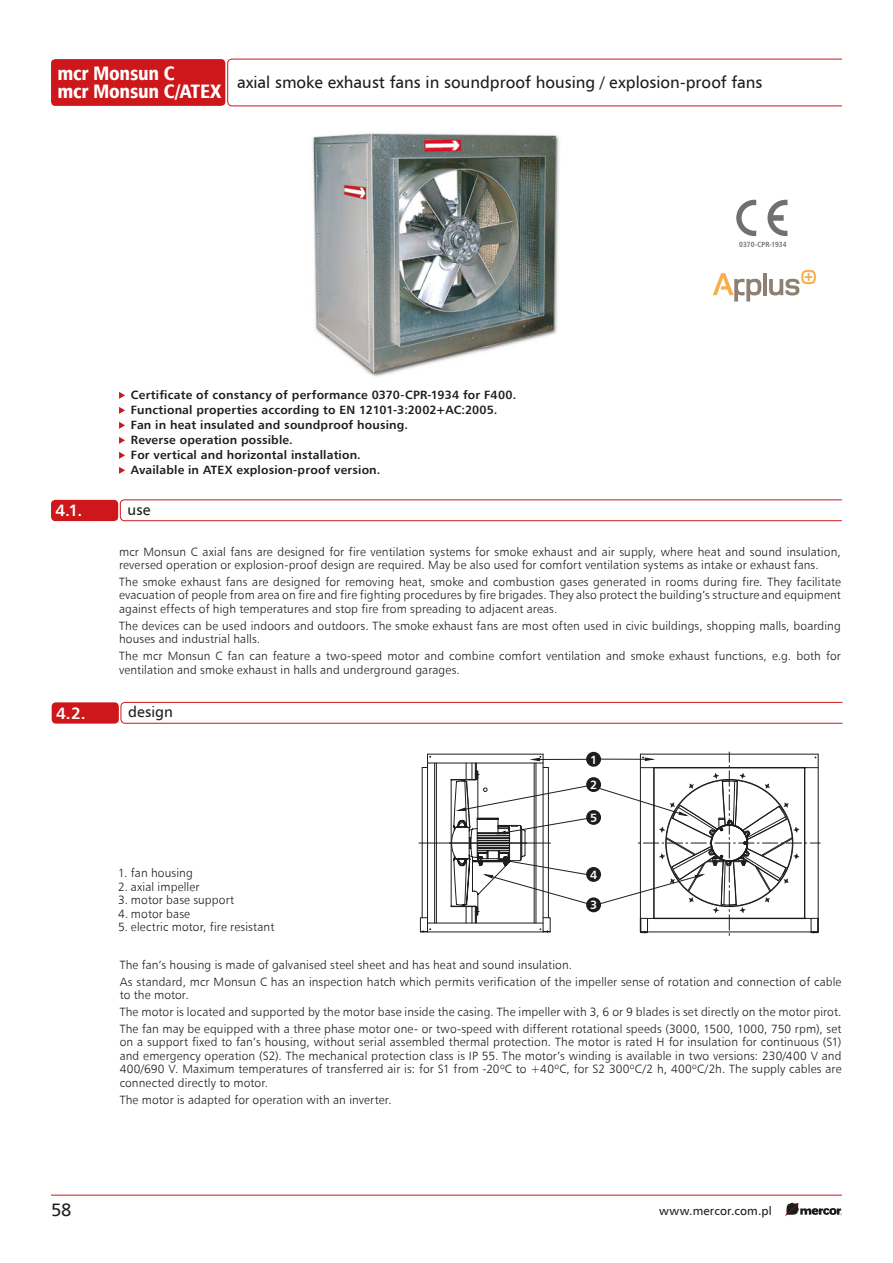
<style>
.page{position:relative;width:893px;height:1263px;background:#fff}
.page>*{position:absolute;margin:0;border:0;box-sizing:border-box;transform-origin:0 0}
.t1{font:19.5px/18px "Humnst 777 Blk Cn EU";letter-spacing:-.015em;color:#fff}
.t2{font:18px "Humnst 777 EU";color:#1d1d1b}
.t3{font:16.5px "Humnst 777 EU";color:#1d1d1b}
.t4{font:700 16.5px "Humnst 777 EU";color:#fff}
.t5{font:15px "Humnst 777 EU";color:#1d1d1b}
.Humanist_777_Lt_8_pt{font:12px/13.5px "Humnst 777 Lt EU";letter-spacing:.01em;color:#1d1d1b}
.t6{font:700 12px "Humnst 777 EU";letter-spacing:.015em;color:#1d1d1b}
.t7{font:12px "Humnst 777 EU";letter-spacing:.015em;color:#1d1d1b}
.Humnst777_8_pt{font:700 12px "Humnst 777 EU";color:#fff}
.Humanist_777_Lt_8_pt-2{font:700 7.5px "Humnst 777 Cn EU";color:#70706f}
</style>
<div class="page">
<hr style="left:51px;top:1195px;width:791px;height:1px;background:#cd171a">
<svg style="left:785px;top:1203px;width:57px;height:13px"></svg>
<div style="left:51px;top:59px;width:174px;height:47px;background:#cd171a;border-radius:4px"></div>
<div style="left:227px;top:59px;width:630px;height:47px;border:1px solid #cd171a;border-radius:4px"></div>
<div style="left:842px;top:55px;width:22px;height:55px;background:#fff"></div>
<div style="left:51px;top:500px;width:67px;height:21px;background:#cd171a;border-radius:4px"></div>
<svg style="left:120px;top:499px;width:722px;height:22px"></svg>
<svg style="left:736px;top:200px;width:20px;height:36px"></svg>
<svg style="left:767px;top:200px;width:20px;height:36px"></svg>
<img style="left:312px;top:133px;width:247px;height:244px">
<svg style="left:713px;top:273px;width:48px;height:29px"></svg>
<hr style="left:763px;top:273px;width:4px;height:22px;background:#8e7f73">
<svg style="left:769px;top:270px;width:47px;height:26px"></svg>
<div style="left:52px;top:702px;width:67px;height:22px;background:#cd171a;border-radius:4px"></div>
<svg style="left:121px;top:702px;width:722px;height:22px"></svg>
<div style="left:586px;top:777px;width:15px;height:15px;background:#1d1d1b;border-radius:50%"></div>
<div style="left:586px;top:810px;width:15px;height:15px;background:#1d1d1b;border-radius:50%"></div>
<div style="left:586px;top:752px;width:15px;height:15px;background:#1d1d1b;border-radius:50%"></div>
<div style="left:586px;top:867px;width:15px;height:15px;background:#1d1d1b;border-radius:50%"></div>
<div style="left:586px;top:897px;width:15px;height:15px;background:#1d1d1b;border-radius:50%"></div>
<hr style="left:427px;top:923px;width:116px;height:1px;background:#1d1d1b">
<hr style="left:427px;top:763px;width:116px;height:1px;background:#1d1d1b">
<hr style="left:427px;top:932px;width:116px;height:1px;background:#1d1d1b">
<hr style="left:427px;top:754px;width:116px;height:1px;background:#1d1d1b">
<hr style="left:543px;top:754px;width:1px;height:178px;background:#1d1d1b">
<hr style="left:427px;top:754px;width:1px;height:178px;background:#1d1d1b">
<hr style="left:436px;top:763px;width:1px;height:160px;background:#1d1d1b">
<hr style="left:422px;top:767px;width:1px;height:151px;background:#1d1d1b">
<hr style="left:419px;top:843px;width:131px;height:1px;background:#1d1d1b">
<svg style="left:420px;top:917px;width:11px;height:16px"></svg>
<hr style="left:434px;top:763px;width:1px;height:160px;background:#1d1d1b">
<svg style="left:599px;top:752px;width:221px;height:183px"></svg>
<svg style="left:449px;top:756px;width:141px;height:177px"></svg>
<svg style="left:119px;top:392px;width:6px;height:7px"></svg>
<svg style="left:119px;top:407px;width:6px;height:7px"></svg>
<svg style="left:119px;top:422px;width:6px;height:7px"></svg>
<svg style="left:119px;top:437px;width:6px;height:7px"></svg>
<svg style="left:119px;top:452px;width:6px;height:7px"></svg>
<svg style="left:119px;top:467px;width:6px;height:7px"></svg>
<h1 class="t1" style="left:57px;top:64px;width:166px">mcr Monsun C<br>mcr Monsun C/ATEX</h1>
<h3 class="t3" style="left:237px;top:72px;width:527px">axial smoke exhaust fans in soundproof housing / explosion-proof fans</h3>
<p class="t6" style="left:131px;top:387px;width:387px">Certificate of constancy of performance 0370-CPR-1934 for F400.</p>
<p class="t6" style="left:131px;top:402px;width:368px">Functional properties according to EN 12101-3:2002+AC:2005.</p>
<p class="t6" style="left:131px;top:417px;width:279px">Fan in heat insulated and soundproof housing.</p>
<p class="t6" style="left:131px;top:432px;width:163px">Reverse operation possible.</p>
<p class="t6" style="left:131px;top:447px;width:231px">For vertical and horizontal installation.</p>
<p class="t6" style="left:131px;top:462px;width:251px">Available in ATEX explosion-proof version.</p>
<p class="Humanist_777_Lt_8_pt-2" style="left:739px;top:239px;width:49px">0370-CPR-1934</p>
<p class="t4" style="left:55px;top:500px;width:29px">4.1.</p>
<p class="t5" style="left:128px;top:500px;width:24px">use</p>
<p class="Humanist_777_Lt_8_pt" style="left:119px;top:544px;width:723px">mcr Monsun C axial fans are designed for fire ventilation systems for smoke exhaust and air supply, where heat and sound insulation, reversed operation or explosion-proof design are required. May be also used for comfort ventilation systems as intake or exhaust fans.</p>
<p class="Humanist_777_Lt_8_pt" style="left:119px;top:575px;width:723px;text-align:justify">The smoke exhaust fans are designed for removing heat, smoke and combustion gases generated in rooms during fire. They facilitate evacuation of people from area on fire and fire fighting procedures by fire brigades. They also protect the building’s structure and equipment against effects of high temperatures and stop fire from spreading to adjacent areas.</p>
<p class="Humanist_777_Lt_8_pt" style="left:119px;top:619px;width:723px">The devices can be used indoors and outdoors. The smoke exhaust fans are most often used in civic buildings, shopping malls, boarding houses and industrial halls.</p>
<p class="Humanist_777_Lt_8_pt" style="left:119px;top:649px;width:723px">The mcr Monsun C fan can feature a two-speed motor and combine comfort ventilation and smoke exhaust functions, e.g. both for ventilation and smoke exhaust in halls and underground garages.</p>
<p class="t4" style="left:56px;top:702px;width:31px">4.2.</p>
<p class="t5" style="left:128px;top:703px;width:46px">design</p>
<p class="Humanist_777_Lt_8_pt" style="left:118px;top:866px;width:76px">1. fan housing</p>
<p class="Humanist_777_Lt_8_pt" style="left:118px;top:879px;width:83px">2. axial impeller</p>
<p class="Humanist_777_Lt_8_pt" style="left:118px;top:893px;width:118px">3. motor base support</p>
<p class="Humanist_777_Lt_8_pt" style="left:118px;top:906px;width:73px">4. motor base</p>
<p class="Humanist_777_Lt_8_pt" style="left:118px;top:920px;width:158px">5. electric motor, fire resistant</p>
<p class="Humnst777_8_pt" style="left:590px;top:752px;width:9px">1</p>
<p class="Humnst777_8_pt" style="left:590px;top:777px;width:9px">2</p>
<p class="Humnst777_8_pt" style="left:590px;top:810px;width:9px">5</p>
<p class="Humnst777_8_pt" style="left:590px;top:867px;width:9px">4</p>
<p class="Humnst777_8_pt" style="left:590px;top:897px;width:9px">3</p>
<p class="Humanist_777_Lt_8_pt" style="left:120px;top:957px;width:454px">The fan’s housing is made of galvanised steel sheet and has heat and sound insulation.</p>
<p class="Humanist_777_Lt_8_pt" style="left:120px;top:974px;width:723px">As standard, mcr Monsun C has an inspection hatch which permits verification of the impeller sense of rotation and connection of cable to the motor.</p>
<p class="Humanist_777_Lt_8_pt" style="left:120px;top:1005px;width:723px">The motor is located and supported by the motor base inside the casing. The impeller with 3, 6 or 9 blades is set directly on the motor pirot.</p>
<p class="Humanist_777_Lt_8_pt" style="left:120px;top:1022px;width:723px;text-align:justify">The fan may be equipped with a three phase motor one- or two-speed with different rotational speeds (3000, 1500, 1000, 750 rpm), set on a support fixed to fan’s housing, without serial assembled thermal protection. The motor is rated H for insulation for continuous (S1) and emergency operation (S2). The mechanical protection class is IP 55. The motor’s winding is available in two versions: 230/400 V and 400/690 V. Maximum temperatures of transferred air is: for S1 from -20<sup>o</sup>C to +40<sup>o</sup>C, for S2 300<sup>o</sup>C/2 h, 400<sup>o</sup>C/2h. The supply cables are connected directly to motor.</p>
<p class="Humanist_777_Lt_8_pt" style="left:120px;top:1092px;width:274px">The motor is adapted for operation with an inverter.</p>
<p class="t2" style="left:51px;top:1199px;width:22px">58</p>
<p class="t7" style="left:659px;top:1203px;width:114px">www.mercor.com.pl</p>
</div>
